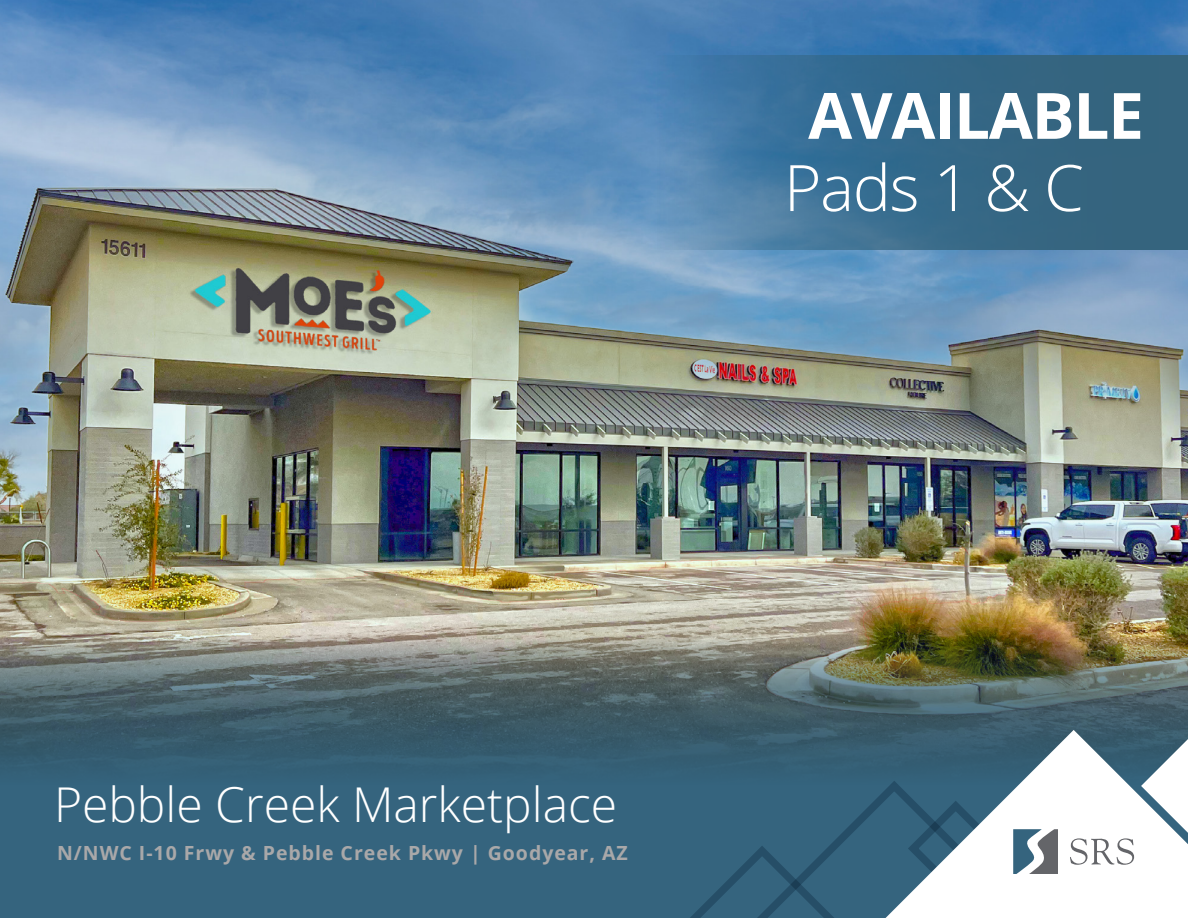
<style>
.page{position:relative;width:1188px;height:918px;background:#fff}
.page>*{position:absolute;margin:0;border:0;box-sizing:border-box;transform-origin:0 0}
.t1{font:300 64.05px "Open Sans";color:#fff}
.t2{font:700 63.9px "Open Sans";letter-spacing:-.02em;color:#fff}
.t3{font:300 48px "Open Sans";color:#fff}
.t4{font:700 19.5px "Open Sans";letter-spacing:.05em;color:#a9a8a9}
</style>
<div class="page">
<img style="left:0;top:0;width:1188px;height:641px">
<svg style="left:657px;top:55px;width:531px;height:194px"></svg>
<svg style="left:0;top:641px;width:1188px;height:277px;fill:#356479"></svg>
<svg style="left:886px;top:730px;width:302px;height:188px"></svg>
<svg style="left:1141px;top:739px;width:47px;height:94px"></svg>
<svg style="left:1070px;top:838px;width:64px;height:27px"></svg>
<svg style="left:687px;top:779px;width:371px;height:139px"></svg>
<p class="t2" style="left:808px;top:71px;width:337px">AVAILABLE</p>
<p class="t1" style="left:784px;top:144px;width:302px">Pads 1 &amp; C</p>
<p class="t3" style="left:54px;top:772px;width:565px">Pebble Creek Marketplace</p>
<p class="t4" style="left:57px;top:839px;width:572px">N/NWC I-10 Frwy &amp; Pebble Creek Pkwy | Goodyear, AZ</p>
</div>
